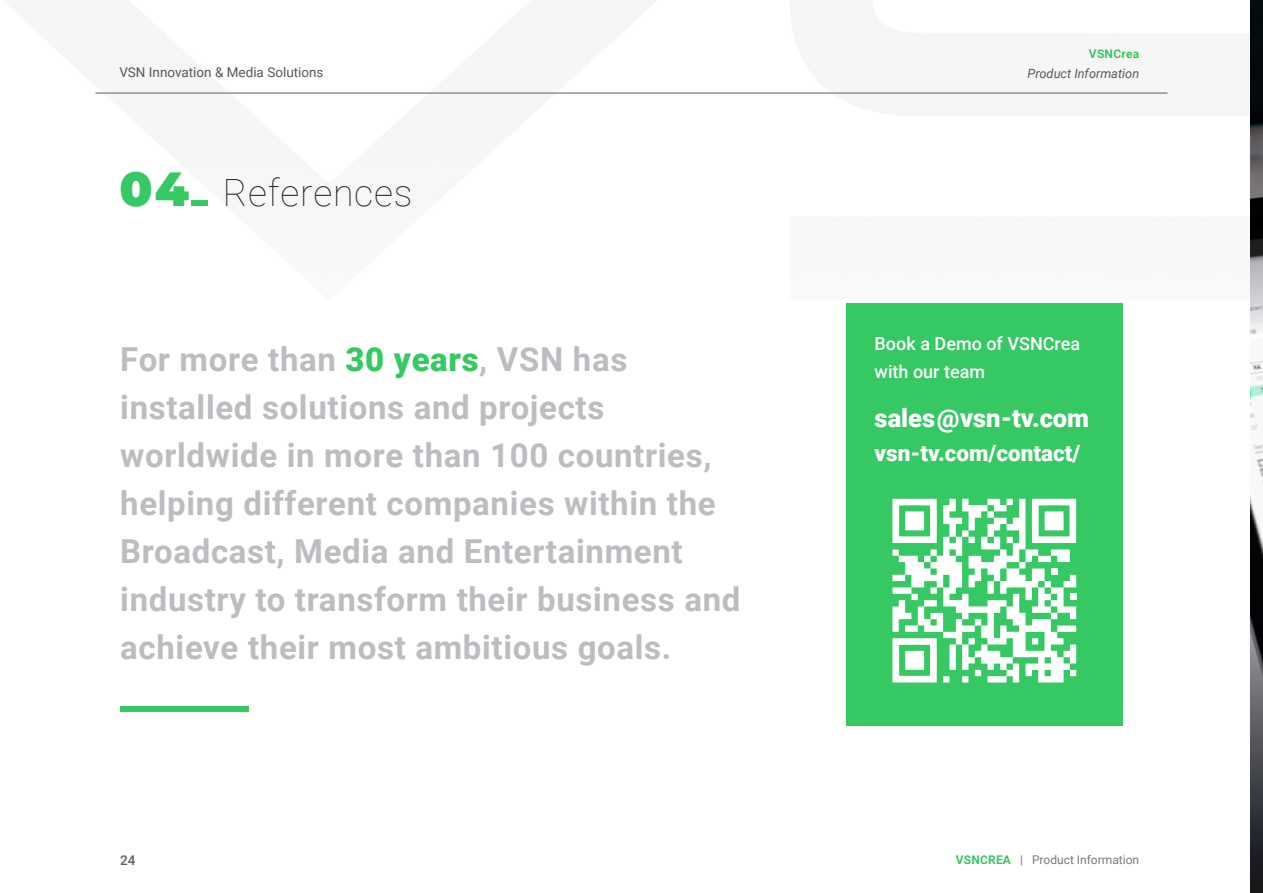
<style>
.page{position:relative;width:1263px;height:893px;background:#fff}
.page>*{position:absolute;margin:0;border:0;box-sizing:border-box;transform-origin:0 0}
.Contenido_oficina{font:900 48px "Montserrat";color:#36c863}
.Subtítulo_página_ok{font:100 37.5px "Roboto";letter-spacing:.02em;color:#221f1f}
.Subtítulo_página_ok-2{font:700 33px/48px "Roboto";letter-spacing:.02em;color:#bcbdc0}
.Subtítulo_página_ok-3{font:900 25.5px "Roboto";color:#fff}
.Subtítulo_página_ok-4{font:900 22.5px "Roboto";color:#fff}
.Subtítulo_página_ok-5{font:500 18px/28.5px "Roboto";color:#fff}
.t1{font:13.5px "Roboto";color:#57585a}
.t2{font:500 13.5px "Roboto";color:#5f5f62}
.t3{font:italic 12.75px "Roboto";color:#57585a}
.t4{font:12px "Roboto";color:#76787b}
.t5{font:700 12px "Roboto";letter-spacing:.02em;color:#36c863}
.s1{font-weight:900;color:#36c863}
.s2{font-weight:700;color:#36c863}
</style>
<div class="page">
<hr style="left:95px;top:93px;width:1072px;height:1px;background:#5f5f62">
<div style="left:120px;top:707px;width:128px;height:5px;background:#36c863"></div>
<div style="left:846px;top:303px;width:277px;height:422px;background:#36c863"></div>
<svg style="left:892px;top:499px;width:184px;height:184px"></svg>
<div style="left:191px;top:200px;width:17px;height:6px;background:#36c863"></div>
<img style="left:1250px;top:333px;width:13px;height:211px">
<svg style="left:1250px;top:544px;width:13px;height:349px;background:#36373b"></svg>
<svg style="left:1250px;top:0;width:13px;height:333px;background:#47484a"></svg>
<p class="t1" style="left:119px;top:63px;width:206px">VSN Innovation &amp; Media Solutions</p>
<p class="Contenido_oficina" style="left:119px;top:153px;width:71px">04</p>
<p class="Subtítulo_página_ok" style="left:223px;top:167px;width:191px">References</p>
<p class="t5" style="left:1089px;top:46px;width:52px">VSNCrea</p>
<p class="t3" style="left:1027px;top:64px;width:113px">Product Information</p>
<p class="Subtítulo_página_ok-2" style="left:120px;top:334px;width:622px">For more than <span class="s1">30 years</span>, VSN has installed solutions and projects worldwide in more than 100 countries, helping different companies within the Broadcast, Media and Entertainment industry to transform their business and achieve their most ambitious goals.</p>
<p class="Subtítulo_página_ok-5" style="left:875px;top:329px;width:207px">Book a Demo of VSNCrea with our team</p>
<p class="Subtítulo_página_ok-3" style="left:875px;top:400px;width:216px">sales@vsn-tv.com</p>
<p class="Subtítulo_página_ok-4" style="left:875px;top:438px;width:207px">vsn-tv.com/contact/</p>
<p class="t2" style="left:120px;top:851px;width:17px">24</p>
<p class="t4" style="left:956px;top:851px;width:185px"><span class="s2">VSNCREA</span> | Product Information</p>
</div>
